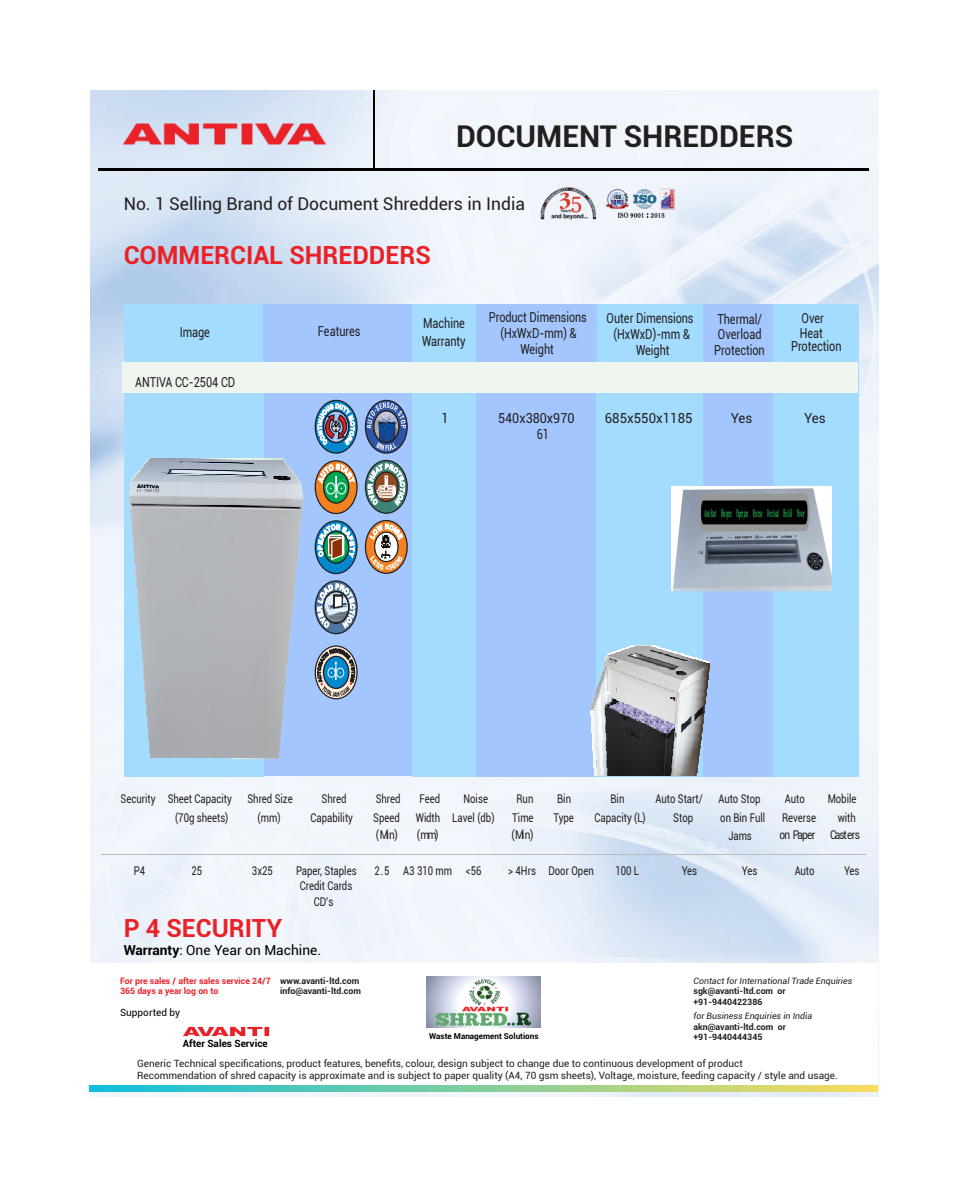
<style>
.page{position:relative;width:968px;height:1193px;background:#fff}
.page>*{position:absolute;margin:0;border:0;box-sizing:border-box;transform-origin:0 0}
.t1{font:700 30px "Roboto";color:#221f1f}
.t2{font:700 25px "Roboto";color:#ea2127}
.t3{font:17.5px "Roboto";color:#221f1f}
.t4{font:13.75px/16.1px "Roboto";color:#231f20;scale:.79 1}
.t5{font:13.75px "Roboto";color:#000}
.t6{font:13.75px "Roboto";color:#231f20;scale:.96 1}
.t7{font:13.75px/16.1px "Roboto";color:#231f20;scale:.91 1}
.t8{font:12px/15.4px "Roboto";color:#231f20;text-align:center;scale:.79 1}
.t9{font:12px "Roboto";color:#231f20;scale:.84 1}
.t10{font:12px "Roboto";letter-spacing:-.07em;color:#231f20;scale:.84 1}
.t11{font:10px/12px "Roboto";color:#221f1f}
.t12{font:700 10px "Roboto";color:#000}
.t13{font:10px "Roboto";color:#000}
.t14{font:700 8.75px/10.5px "Roboto";color:#221f1f}
.t15{font:italic 8.75px "Roboto";color:#221f1f}
.t16{font:700 8.75px/10.5px "Roboto";color:#ea222a}
.t17{font:700 8.12px "Roboto";color:#000}
.s1{font-weight:700}
</style>
<div class="page">
<img style="left:90px;top:91px;width:788px;height:1005px">
<hr style="left:99px;top:168px;width:770px;height:2px;background:#000">
<hr style="left:373px;top:90px;width:2px;height:79px;background:#000">
<div style="left:90px;top:963px;width:787px;height:128px;background:#fff"></div>
<img style="left:183px;top:1026px;width:87px;height:11px">
<img style="left:427px;top:976px;width:114px;height:51px">
<svg style="left:90px;top:1085px;width:787px;height:6px;background:#84cd9c"></svg>
<img style="left:539px;top:187px;width:136px;height:32px">
<img style="left:122px;top:107px;width:204px;height:54px">
<div style="left:124px;top:304px;width:139px;height:472px;background:#a3dcfe"></div>
<div style="left:264px;top:393px;width:147px;height:383px;background:#a3c6fe"></div>
<div style="left:411px;top:304px;width:65px;height:472px;background:#a3dcfe"></div>
<div style="left:476px;top:304px;width:120px;height:472px;background:#a3c6fe"></div>
<div style="left:595px;top:304px;width:108px;height:472px;background:#a3dcfe"></div>
<div style="left:703px;top:304px;width:70px;height:472px;background:#a3c6fe"></div>
<div style="left:773px;top:304px;width:85px;height:472px;background:#a3dcfe"></div>
<div style="left:263px;top:304px;width:148px;height:58px;background:#a3c6fe"></div>
<div style="left:122px;top:362px;width:736px;height:31px;background:#eff6ef"></div>
<img style="left:590px;top:704px;width:115px;height:71px">
<img style="left:592px;top:699px;width:114px;height:5px">
<img style="left:594px;top:693px;width:112px;height:6px">
<img style="left:596px;top:687px;width:111px;height:7px">
<img style="left:598px;top:682px;width:110px;height:6px">
<img style="left:600px;top:676px;width:108px;height:6px">
<img style="left:602px;top:670px;width:107px;height:6px">
<img style="left:604px;top:662px;width:106px;height:9px">
<img style="left:605px;top:661px;width:101px;height:1px">
<img style="left:605px;top:660px;width:99px;height:1px">
<img style="left:605px;top:659px;width:93px;height:1px">
<img style="left:606px;top:658px;width:90px;height:1px">
<img style="left:606px;top:657px;width:88px;height:1px">
<img style="left:606px;top:656px;width:84px;height:1px">
<img style="left:607px;top:655px;width:80px;height:1px">
<img style="left:608px;top:654px;width:74px;height:1px">
<img style="left:610px;top:652px;width:68px;height:2px">
<img style="left:612px;top:652px;width:64px;height:1px">
<img style="left:615px;top:651px;width:58px;height:1px">
<img style="left:617px;top:650px;width:53px;height:1px">
<img style="left:622px;top:648px;width:42px;height:2px">
<img style="left:625px;top:648px;width:37px;height:1px">
<img style="left:628px;top:647px;width:30px;height:1px">
<svg style="left:629px;top:645px;width:28px;height:2px"></svg>
<hr style="left:101px;top:854px;width:765px;height:1px;background:#bbbcbf">
<img style="left:191px;top:757px;width:87px;height:1px">
<img style="left:130px;top:483px;width:172px;height:274px">
<img style="left:131px;top:480px;width:169px;height:4px">
<img style="left:132px;top:477px;width:166px;height:4px">
<img style="left:134px;top:475px;width:162px;height:3px">
<img style="left:136px;top:472px;width:158px;height:3px">
<img style="left:138px;top:470px;width:154px;height:3px">
<img style="left:140px;top:468px;width:150px;height:2px">
<img style="left:142px;top:466px;width:147px;height:2px">
<img style="left:143px;top:464px;width:144px;height:2px">
<img style="left:145px;top:462px;width:141px;height:3px">
<img style="left:146px;top:460px;width:138px;height:3px">
<img style="left:148px;top:459px;width:135px;height:2px">
<img style="left:239px;top:458px;width:24px;height:1px">
<img style="left:149px;top:458px;width:90px;height:1px">
<svg style="left:315px;top:645px;width:42px;height:52px"></svg>
<img style="left:364px;top:399px;width:44px;height:175px">
<svg style="left:314px;top:399px;width:44px;height:236px"></svg>
<img style="left:672px;top:486px;width:159px;height:105px">
<h1 class="t1" style="left:456px;top:115px;width:339px">DOCUMENT SHREDDERS</h1>
<h3 class="t3" style="left:124px;top:192px;width:403px">No. 1 Selling Brand of Document Shredders in India</h3>
<h2 class="t2" style="left:124px;top:237px;width:308px">COMMERCIAL SHREDDERS</h2>
<p class="t4" style="left:180px;top:323px;width:40px">Image</p>
<p class="t4" style="left:135px;top:373px;width:128px">ANTIVA CC-2504 CD</p>
<p class="t4" style="left:318px;top:322px;width:55px">Features</p>
<p class="t4" style="left:422px;top:313px;width:57px;line-height:18.6px">Machine<br>Warranty</p>
<p class="t4" style="left:489px;top:308px;width:126px;text-align:center">Product Dimensions (HxWxD-mm) &amp;<br>Weight</p>
<p class="t4" style="left:606px;top:309px;width:112px;text-align:center">Outer Dimensions (HxWxD)-mm &amp;<br>Weight</p>
<p class="t4" style="left:799px;top:310px;width:32px;line-height:14.9px">Over<br>Heat</p>
<p class="t4" style="left:717px;top:311px;width:58px;line-height:14.9px">Thermal/<br>Overload</p>
<p class="t4" style="left:714px;top:342px;width:65px">Protection</p>
<p class="t4" style="left:791px;top:338px;width:65px">Protection</p>
<p class="t7" style="left:441px;top:409px;width:9px">1</p>
<p class="t7" style="left:536px;top:409px;width:43px;text-indent:-39px">540x380x970<br>61</p>
<p class="t6" style="left:604px;top:408px;width:93px">685x550x1185</p>
<p class="t6" style="left:731px;top:408px;width:24px">Yes</p>
<p class="t6" style="left:804px;top:408px;width:24px">Yes</p>
<p class="t8" style="left:121px;top:790px;width:142px">Security Sheet Capacity</p>
<p class="t8" style="left:247px;top:790px;width:59px">Shred Size</p>
<p class="t8" style="left:321px;top:790px;width:33px">Shred</p>
<p class="t8" style="left:376px;top:790px;width:33px">Shred</p>
<p class="t8" style="left:419px;top:790px;width:28px">Feed</p>
<p class="t8" style="left:463px;top:790px;width:32px">Noise</p>
<p class="t8" style="left:516px;top:790px;width:23px">Run</p>
<p class="t8" style="left:557px;top:790px;width:19px">Bin</p>
<p class="t8" style="left:610px;top:790px;width:19px">Bin</p>
<p class="t8" style="left:655px;top:790px;width:61px">Auto Start/</p>
<p class="t8" style="left:718px;top:790px;width:55px">Auto Stop</p>
<p class="t8" style="left:785px;top:790px;width:27px">Auto</p>
<p class="t8" style="left:827px;top:790px;width:38px">Mobile</p>
<p class="t8" style="left:175px;top:809px;width:69px">(70g sheets)</p>
<p class="t8" style="left:257px;top:809px;width:31px">(mm)</p>
<p class="t8" style="left:310px;top:809px;width:55px">Capability</p>
<p class="t8" style="left:373px;top:809px;width:35px">Speed</p>
<p class="t8" style="left:416px;top:809px;width:101px">Width Lavel (db)</p>
<p class="t8" style="left:512px;top:809px;width:28px">Time</p>
<p class="t8" style="left:553px;top:809px;width:28px">Type</p>
<p class="t8" style="left:594px;top:809px;width:67px">Capacity (L)</p>
<p class="t8" style="left:673px;top:809px;width:27px">Stop</p>
<p class="t8" style="left:720px;top:809px;width:58px">on Bin Full</p>
<p class="t8" style="left:782px;top:809px;width:45px">Reverse</p>
<p class="t8" style="left:837px;top:809px;width:25px">with</p>
<p class="t9" style="left:376px;top:826px;width:28px">(Min)</p>
<p class="t9" style="left:417px;top:826px;width:27px">( mm)</p>
<p class="t9" style="left:511px;top:826px;width:28px">(Min)</p>
<p class="t8" style="left:728px;top:828px;width:31px">Jams</p>
<p class="t10" style="left:779px;top:826px;width:98px">on Paper Casters</p>
<p class="t8" style="left:134px;top:862px;width:16px">P4</p>
<p class="t8" style="left:191px;top:862px;width:15px">25</p>
<p class="t8" style="left:252px;top:862px;width:28px">3x25</p>
<p class="t8" style="left:296px;top:862px;width:78px">Paper, Staples</p>
<p class="t8" style="left:374px;top:862px;width:137px">2.5 A3 310 mm &lt;56</p>
<p class="t8" style="left:508px;top:862px;width:110px">&gt; 4Hrs Door Open</p>
<p class="t8" style="left:615px;top:862px;width:32px">100 L</p>
<p class="t8" style="left:681px;top:862px;width:21px">Yes</p>
<p class="t8" style="left:741px;top:862px;width:21px">Yes</p>
<p class="t8" style="left:794px;top:862px;width:27px">Auto</p>
<p class="t8" style="left:844px;top:862px;width:21px">Yes</p>
<p class="t8" style="left:300px;top:877px;width:68px">Credit Cards<br>CD's</p>
<h2 class="t2" style="left:124px;top:911px;width:160px">P 4 SECURITY</h2>
<p class="t5" style="left:124px;top:940px;width:199px"><span class="s1">Warranty</span>: One Year on Machine.</p>
<p class="t16" style="left:120px;top:975px;width:152px">For pre sales / after sales service 24/7<br>365 days a year log on to</p>
<p class="t13" style="left:120px;top:1005px;width:62px">Supported by</p>
<p class="t12" style="left:183px;top:1036px;width:86px">After Sales Service</p>
<p class="t14" style="left:280px;top:975px;width:82px">www.avanti-ltd.com info@avanti-ltd.com</p>
<p class="t17" style="left:429px;top:1030px;width:111px">Waste Management Solutions</p>
<p class="t15" style="left:693px;top:974px;width:160px">Contact for International Trade Enquiries</p>
<p class="t15" style="left:693px;top:1009px;width:120px">for Business Enquiries in India</p>
<p class="t14" style="left:693px;top:985px;width:94px">sgk@avanti-ltd.com or +91-9440422386</p>
<p class="t14" style="left:693px;top:1021px;width:94px">akn@avanti-ltd.com or +91-9440444345</p>
<p class="t11" style="left:137px;top:1057px;width:702px">Generic Technical specifications, product features, benefits, colour, design subject to change due to continuous development of product<br>Recommendation of shred capacity is approximate and is subject to paper quality (A4, 70 gsm sheets), Voltage, moisture, feeding capacity / style and usage.</p>
</div>
